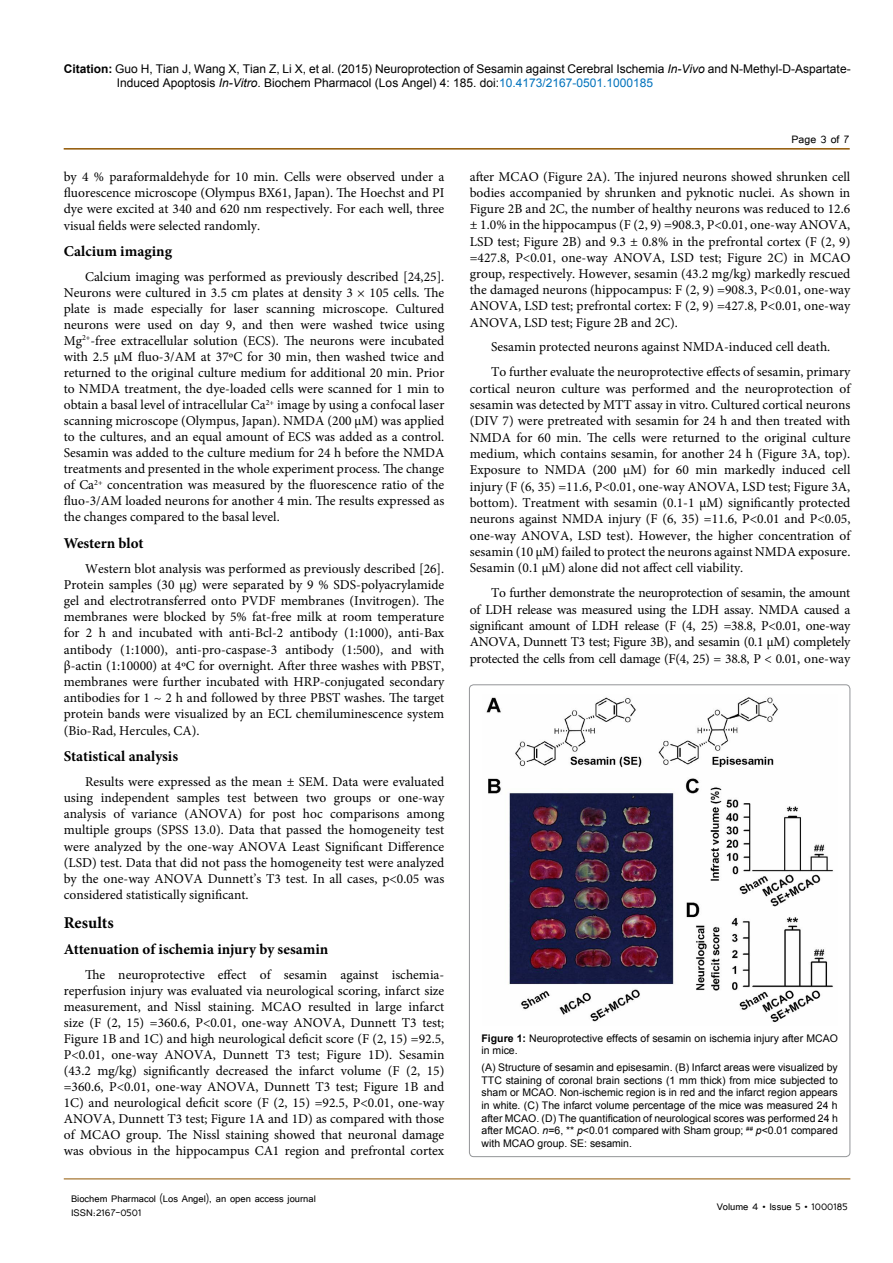
<style>
.page{position:relative;width:893px;height:1263px;background:#fff}
.page>*{position:absolute;margin:0;border:0;box-sizing:border-box;transform-origin:0 0}
.t1{font:700 16.5px "Minion Pro";color:#000}
.t2{font:700 15px "Minion Pro";color:#000}
.t3{font:13.5px/16.2px "Minion Pro";color:#000;text-align:justify}
.t4{font:13.5px "Tunga";color:#000}
.t5{font:12px/14.4px "Arial";color:#000}
.t6{font:12px/14.4px "Tunga";color:#000}
.t7{font:10.5px/12.6px "Arial";color:#000}
.s1{font-weight:700}
.s2{font-style:italic}
.s3{color:#0072bc}
</style>
<div class="page">
<hr style="left:64px;top:148px;width:786px;height:2px;background:#905501">
<hr style="left:64px;top:1179px;width:786px;height:1px;background:#905501">
<img style="left:486px;top:697px;width:347px;height:326px">
<p class="t5" style="left:117px;top:61px;width:735px;text-indent:-53px"><span class="s1">Citation:</span> Guo H, Tian J, Wang X, Tian Z, Li X, et al. (2015) Neuroprotection of Sesamin against Cerebral Ischemia <span class="s2">In-Vivo</span> and N-Methyl-D-Aspartate-<br>Induced Apoptosis <span class="s2">In-Vitro</span>. Biochem Pharmacol (Los Angel) 4: 185. doi:<span class="s3">10.4173/2167-0501.1000185</span></p>
<p class="t3" style="left:64px;top:169px;width:382px">by 4 % paraformaldehyde for 10 min. Cells were observed under a fluorescence microscope (Olympus BX61, Japan). The Hoechst and PI dye were excited at 340 and 620 nm respectively. For each well, three visual fields were selected randomly.</p>
<p class="t2" style="left:64px;top:241px;width:110px">Calcium imaging</p>
<p class="t3" style="left:64px;top:268px;width:382px;text-indent:21px">Calcium imaging was performed as previously described [24,25].<br>Neurons were cultured in 3.5 cm plates at density 3 × 105 cells. The plate is made especially for laser scanning microscope. Cultured neurons were used on day 9, and then were washed twice using Mg<sup>2+</sup>-free extracellular solution (ECS). The neurons were incubated with 2.5 µM fluo-3/AM at 37ºC for 30 min, then washed twice and returned to the original culture medium for additional 20 min. Prior to NMDA treatment, the dye-loaded cells were scanned for 1 min to obtain a basal level of intracellular Ca<sup>2+</sup> image by using a confocal laser scanning microscope (Olympus, Japan). NMDA (200 µM) was applied to the cultures, and an equal amount of ECS was added as a control.<br>Sesamin was added to the culture medium for 24 h before the NMDA treatments and presented in the whole experiment process. The change of Ca<sup>2+</sup> concentration was measured by the fluorescence ratio of the fluo-3/AM loaded neurons for another 4 min. The results expressed as the changes compared to the basal level.</p>
<p class="t2" style="left:64px;top:533px;width:81px">Western blot</p>
<p class="t3" style="left:64px;top:560px;width:382px;text-indent:21px">Western blot analysis was performed as previously described [26].<br>Protein samples (30 µg) were separated by 9 % SDS-polyacrylamide gel and electrotransferred onto PVDF membranes (Invitrogen). The membranes were blocked by 5% fat-free milk at room temperature for 2 h and incubated with anti-Bcl-2 antibody (1:1000), anti-Bax antibody (1:1000), anti-pro-caspase-3 antibody (1:500), and with β-actin (1:10000) at 4ºC for overnight. After three washes with PBST, membranes were further incubated with HRP-conjugated secondary antibodies for 1 ~ 2 h and followed by three PBST washes. The target protein bands were visualized by an ECL chemiluminescence system (Bio-Rad, Hercules, CA).</p>
<p class="t2" style="left:64px;top:746px;width:116px">Statistical analysis</p>
<p class="t3" style="left:64px;top:773px;width:382px;text-indent:21px">Results were expressed as the mean ± SEM. Data were evaluated using independent samples test between two groups or one-way analysis of variance (ANOVA) for post hoc comparisons among multiple groups (SPSS 13.0). Data that passed the homogeneity test were analyzed by the one-way ANOVA Least Significant Difference (LSD) test. Data that did not pass the homogeneity test were analyzed by the one-way ANOVA Dunnett’s T3 test. In all cases, p&lt;0.05 was considered statistically significant.</p>
<p class="t1" style="left:64px;top:911px;width:51px">Results</p>
<p class="t2" style="left:64px;top:939px;width:266px">Attenuation of ischemia injury by sesamin</p>
<p class="t3" style="left:64px;top:966px;width:382px;text-indent:21px">The neuroprotective effect of sesamin against ischemia&shy;reperfusion injury was evaluated via neurological scoring, infarct size measurement, and Nissl staining. MCAO resulted in large infarct size (F (2, 15) =360.6, P&lt;0.01, one-way ANOVA, Dunnett T3 test; Figure 1B and 1C) and high neurological deficit score (F (2, 15) =92.5, P&lt;0.01, one-way ANOVA, Dunnett T3 test; Figure 1D). Sesamin (43.2 mg/kg) significantly decreased the infarct volume (F (2, 15) =360.6, P&lt;0.01, one-way ANOVA, Dunnett T3 test; Figure 1B and 1C) and neurological deficit score (F (2, 15) =92.5, P&lt;0.01, one-way ANOVA, Dunnett T3 test; Figure 1A and 1D) as compared with those of MCAO group. The Nissl staining showed that neuronal damage was obvious in the hippocampus CA1 region and prefrontal cortex</p>
<p class="t6" style="left:71px;top:1190px;width:246px">Biochem Pharmacol (Los Angel), an open access journal<br>ISSN:2167-0501</p>
<p class="t4" style="left:792px;top:131px;width:59px">Page 3 of 7</p>
<p class="t3" style="left:470px;top:168px;width:382px">after MCAO (Figure 2A). The injured neurons showed shrunken cell bodies accompanied by shrunken and pyknotic nuclei. As shown in Figure 2B and 2C, the number of healthy neurons was reduced to 12.6 ± 1.0% in the hippocampus (F (2, 9) =908.3, P&lt;0.01, one-way ANOVA, LSD test; Figure 2B) and 9.3 ± 0.8% in the prefrontal cortex (F (2, 9) =427.8, P&lt;0.01, one-way ANOVA, LSD test; Figure 2C) in MCAO group, respectively. However, sesamin (43.2 mg/kg) markedly rescued the damaged neurons (hippocampus: F (2, 9) =908.3, P&lt;0.01, one-way ANOVA, LSD test; prefrontal cortex: F (2, 9) =427.8, P&lt;0.01, one-way ANOVA, LSD test; Figure 2B and 2C).</p>
<p class="t3" style="left:491px;top:335px;width:361px;line-height:24.9px">Sesamin protected neurons against NMDA-induced cell death.<br>To further evaluate the neuroprotective effects of sesamin, primary</p>
<p class="t3" style="left:470px;top:380px;width:382px">cortical neuron culture was performed and the neuroprotection of sesamin was detected by MTT assay in vitro. Cultured cortical neurons (DIV 7) were pretreated with sesamin for 24 h and then treated with NMDA for 60 min. The cells were returned to the original culture medium, which contains sesamin, for another 24 h (Figure 3A, top).<br>Exposure to NMDA (200 µM) for 60 min markedly induced cell injury (F (6, 35) =11.6, P&lt;0.01, one-way ANOVA, LSD test; Figure 3A, bottom). Treatment with sesamin (0.1-1 µM) significantly protected neurons against NMDA injury (F (6, 35) =11.6, P&lt;0.01 and P&lt;0.05, one-way ANOVA, LSD test). However, the higher concentration of sesamin (10 µM) failed to protect the neurons against NMDA exposure.<br>Sesamin (0.1 µM) alone did not affect cell viability.</p>
<p class="t3" style="left:470px;top:585px;width:382px;text-indent:21px">To further demonstrate the neuroprotection of sesamin, the amount of LDH release was measured using the LDH assay. NMDA caused a significant amount of LDH release (F (4, 25) =38.8, P&lt;0.01, one-way ANOVA, Dunnett T3 test; Figure 3B), and sesamin (0.1 µM) completely protected the cells from cell damage (F(4, 25) = 38.8, P &lt; 0.01, one-way</p>
<p class="t7" style="left:481px;top:1032px;width:358px"><span class="s1">Figure 1:</span> Neuroprotective effects of sesamin on ischemia injury after MCAO in mice.</p>
<p class="t7" style="left:481px;top:1061px;width:358px;text-align:justify">(A) Structure of sesamin and episesamin. (B) Infarct areas were visualized by TTC staining of coronal brain sections (1 mm thick) from mice subjected to sham or MCAO. Non-ischemic region is in red and the infarct region appears in white. (C) The infarct volume percentage of the mice was measured 24 h after MCAO. (D) The quantification of neurological scores was performed 24 h after MCAO. <span class="s2">n</span>=6, ** <span class="s2">p</span>&lt;0.01 compared with Sham group; <sup>##</sup> <span class="s2">p</span>&lt;0.01 compared with MCAO group. SE: sesamin.</p>
<p class="t6" style="left:717px;top:1199px;width:132px">Volume 4 • Issue 5 • 1000185</p>
</div>
